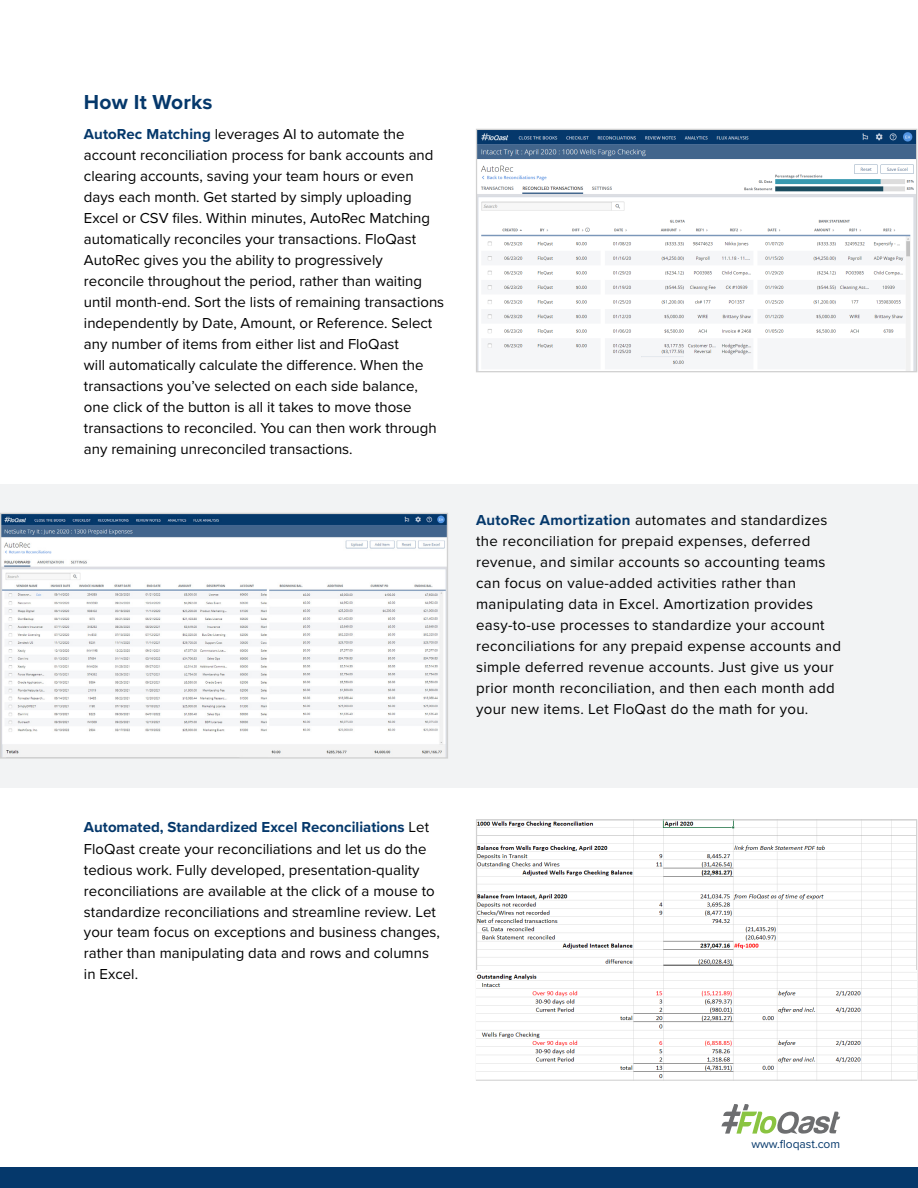
<style>
.page{position:relative;width:918px;height:1188px;background:#fff}
.page>*{position:absolute;margin:0;border:0;box-sizing:border-box;transform-origin:0 0}
.Body_Text_Bullet{font:700 21px "Proxima Nova";letter-spacing:.01em;color:#05386b}
.Body_Text_Bullet-2{font:15px/21px "Proxima Nova";color:#000}
.Body_Text_Bullet-3{font:15px/21px "Proxima Nova";letter-spacing:.02em;color:#000}
.t1{font:12px "Proxima Nova";color:#05386b}
.s1{font-weight:700;color:#05386b}
</style>
<div class="page">
<div style="left:0;top:484px;width:918px;height:303px;background:#f2f3f4"></div>
<img style="left:478px;top:131px;width:437px;height:239px">
<div style="left:476px;top:129px;width:441px;height:243px;border:1px solid #d1d1d1"></div>
<img style="left:2px;top:515px;width:444px;height:242px">
<div style="left:0;top:513px;width:448px;height:246px;border:1px solid #d1d1d1"></div>
<img style="left:478px;top:821px;width:437px;height:150px">
<div style="left:0;top:1167px;width:918px;height:21px;background:#05386b"></div>
<svg style="left:721px;top:1104px;width:119px;height:30px"></svg>
<img style="left:477px;top:971px;width:440px;height:109px">
<p class="Body_Text_Bullet" style="left:84px;top:87px;width:130px">How It Works</p>
<p class="Body_Text_Bullet-2" style="left:84px;top:122px;width:362px"><span class="s1">AutoRec Matching</span> leverages AI to automate the account reconciliation process for bank accounts and clearing accounts, saving your team hours or even days each month. Get started by simply uploading Excel or CSV files. Within minutes, AutoRec Matching automatically reconciles your transactions. FloQast AutoRec gives you the ability to progressively reconcile throughout the period, rather than waiting until month-end. Sort the lists of remaining transactions independently by Date, Amount, or Reference. Select any number of items from either list and FloQast<br>will automatically calculate the difference. When the transactions you’ve selected on each side balance, one click of the button is all it takes to move those transactions to reconciled. You can then work through any remaining unreconciled transactions.</p>
<p class="Body_Text_Bullet-3" style="left:476px;top:509px;width:366px"><span class="s1">AutoRec Amortization</span> automates and standardizes the reconciliation for prepaid expenses, deferred revenue, and similar accounts so accounting teams can focus on value-added activities rather than manipulating data in Excel. Amortization provides easy-to-use processes to standardize your account reconciliations for any prepaid expense accounts and simple deferred revenue accounts. Just give us your prior month reconciliation, and then each month add your new items. Let FloQast do the math for you.</p>
<p class="Body_Text_Bullet-2" style="left:84px;top:816px;width:358px"><span class="s1">Automated, Standardized Excel Reconciliations</span> Let FloQast create your reconciliations and let us do the tedious work. Fully developed, presentation-quality reconciliations are available at the click of a mouse to standardize reconciliations and streamline review. Let your team focus on exceptions and business changes, rather than manipulating data and rows and columns in Excel.</p>
<p class="t1" style="left:751px;top:1135px;width:90px">www.floqast.com</p>
</div>
